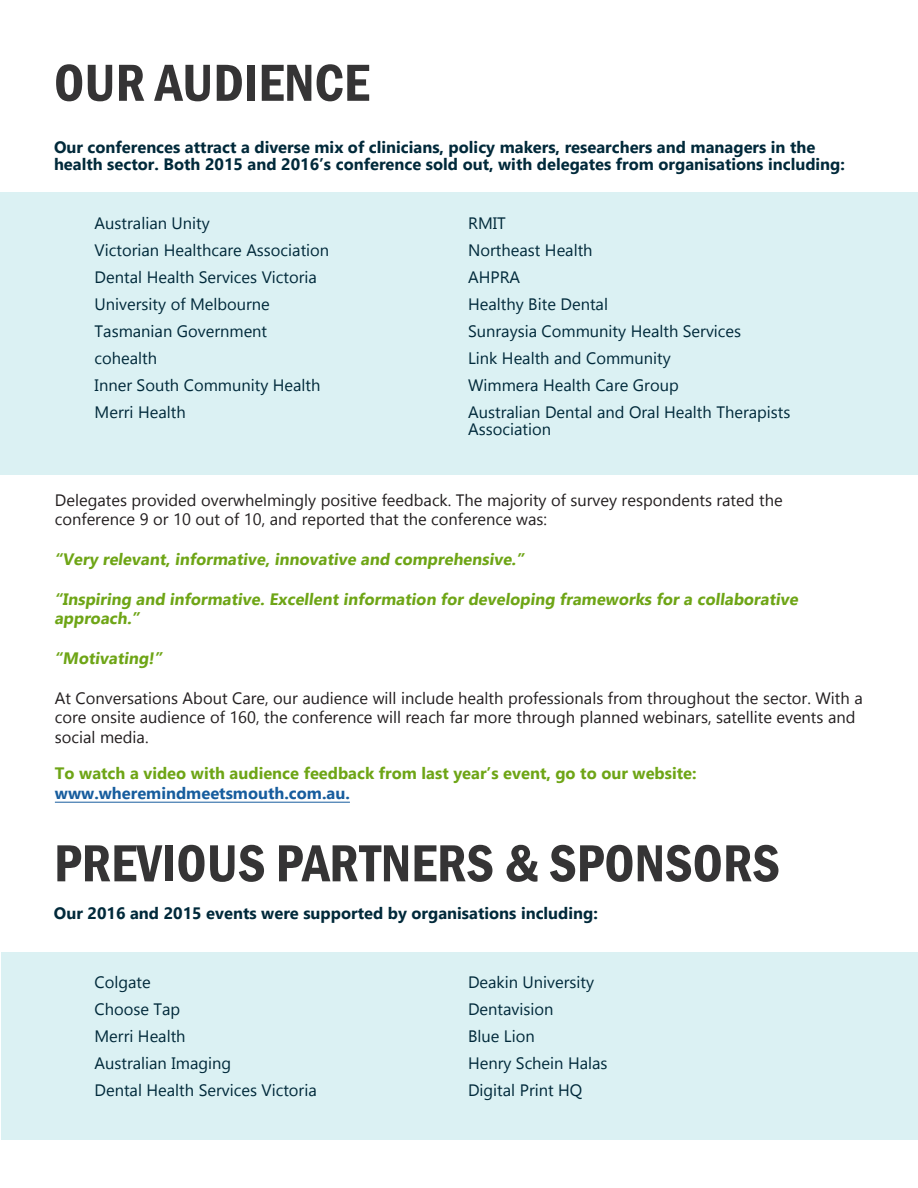
<style>
.page{position:relative;width:918px;height:1188px;background:#fff}
.page>*{position:absolute;margin:0;border:0;box-sizing:border-box;transform-origin:0 0}
.Standard_paragraph_c{font:600 condensed 54px "Franklin Gothic";color:#353435}
.In_page_heading{font:600 condensed 54px "Franklin Gothic";color:#353435}
.Paragraph_Style_1{font:16.5px/16.5px "Gadugi";color:#00293a}
.Standard_paragraph_c-2{font:16.5px/19.8px "Gadugi";color:#231f20}
.Standard_paragraph_c-3{font:700 16.5px/19.8px "Gadugi";color:#6ea516}
.Standard_paragraph_c-4{font:700 16.5px/16.5px "Gadugi";color:#00293a}
.s1{color:#175d9e}
</style>
<div class="page">
<div style="left:0;top:952px;width:918px;height:187px;background:#dbf1f3"></div>
<div style="left:0;top:192px;width:917px;height:283px;background:#dbf1f3"></div>
<hr style="left:0;top:823px;width:1px;height:365px;background:#fff">
<hr style="left:55px;top:802px;width:295px;height:1px;background:#175d9e">
<p class="In_page_heading" style="left:54px;top:47px;width:317px">OUR AUDIENCE</p>
<p class="Standard_paragraph_c-4" style="left:54px;top:139px;width:792px">Our conferences attract a diverse mix of clinicians, policy makers, researchers and managers in the health sector. Both 2015 and 2016’s conference sold out, with delegates from organisations including:</p>
<p class="Paragraph_Style_1" style="left:95px;top:215px;width:117px">Australian Unity</p>
<p class="Paragraph_Style_1" style="left:95px;top:242px;width:236px">Victorian Healthcare Association</p>
<p class="Paragraph_Style_1" style="left:95px;top:269px;width:224px">Dental Health Services Victoria</p>
<p class="Paragraph_Style_1" style="left:95px;top:296px;width:177px">University of Melbourne</p>
<p class="Paragraph_Style_1" style="left:95px;top:323px;width:174px">Tasmanian Government</p>
<p class="Paragraph_Style_1" style="left:95px;top:350px;width:64px">cohealth</p>
<p class="Paragraph_Style_1" style="left:95px;top:377px;width:227px">Inner South Community Health</p>
<p class="Paragraph_Style_1" style="left:95px;top:404px;width:93px">Merri Health</p>
<p class="Paragraph_Style_1" style="left:468px;top:215px;width:39px">RMIT</p>
<p class="Paragraph_Style_1" style="left:468px;top:242px;width:126px">Northeast Health</p>
<p class="Paragraph_Style_1" style="left:468px;top:269px;width:54px">AHPRA</p>
<p class="Paragraph_Style_1" style="left:468px;top:296px;width:141px">Healthy Bite Dental</p>
<p class="Paragraph_Style_1" style="left:468px;top:323px;width:275px">Sunraysia Community Health Services</p>
<p class="Paragraph_Style_1" style="left:468px;top:350px;width:204px">Link Health and Community</p>
<p class="Paragraph_Style_1" style="left:468px;top:377px;width:212px">Wimmera Health Care Group</p>
<p class="Paragraph_Style_1" style="left:468px;top:404px;width:324px">Australian Dental and Oral Health Therapists<br>Association</p>
<p class="Standard_paragraph_c-2" style="left:55px;top:490px;width:729px">Delegates provided overwhelmingly positive feedback. The majority of survey respondents rated the conference 9 or 10 out of 10, and reported that the conference was:</p>
<p class="Standard_paragraph_c-3" style="left:54px;top:549px;width:474px">“Very relevant, informative, innovative and comprehensive.”</p>
<p class="Standard_paragraph_c-3" style="left:54px;top:589px;width:748px">“Inspiring and informative. Excellent information for developing frameworks for a collaborative approach.”</p>
<p class="Standard_paragraph_c-3" style="left:54px;top:648px;width:112px">“Motivating!”</p>
<p class="Standard_paragraph_c-2" style="left:55px;top:688px;width:809px">At Conversations About Care, our audience will include health professionals from throughout the sector. With a core onsite audience of 160, the conference will reach far more through planned webinars, satellite events and social media.</p>
<p class="Standard_paragraph_c-3" style="left:55px;top:764px;width:643px">To watch a video with audience feedback from last year’s event, go to our website: <span class="s1">www.wheremindmeetsmouth.com.au.</span></p>
<p class="Standard_paragraph_c" style="left:54px;top:827px;width:727px">PREVIOUS PARTNERS &amp; SPONSORS</p>
<p class="Standard_paragraph_c-4" style="left:54px;top:904px;width:545px">Our 2016 and 2015 events were supported by organisations including:</p>
<p class="Paragraph_Style_1" style="left:95px;top:974px;width:58px">Colgate</p>
<p class="Paragraph_Style_1" style="left:95px;top:1001px;width:87px">Choose Tap</p>
<p class="Paragraph_Style_1" style="left:95px;top:1028px;width:93px">Merri Health</p>
<p class="Paragraph_Style_1" style="left:95px;top:1055px;width:138px">Australian Imaging</p>
<p class="Paragraph_Style_1" style="left:95px;top:1082px;width:224px">Dental Health Services Victoria</p>
<p class="Paragraph_Style_1" style="left:468px;top:974px;width:128px">Deakin University</p>
<p class="Paragraph_Style_1" style="left:468px;top:1001px;width:87px">Dentavision</p>
<p class="Paragraph_Style_1" style="left:468px;top:1028px;width:68px">Blue Lion</p>
<p class="Paragraph_Style_1" style="left:468px;top:1055px;width:141px">Henry Schein Halas</p>
<p class="Paragraph_Style_1" style="left:468px;top:1082px;width:116px">Digital Print HQ</p>
</div>
